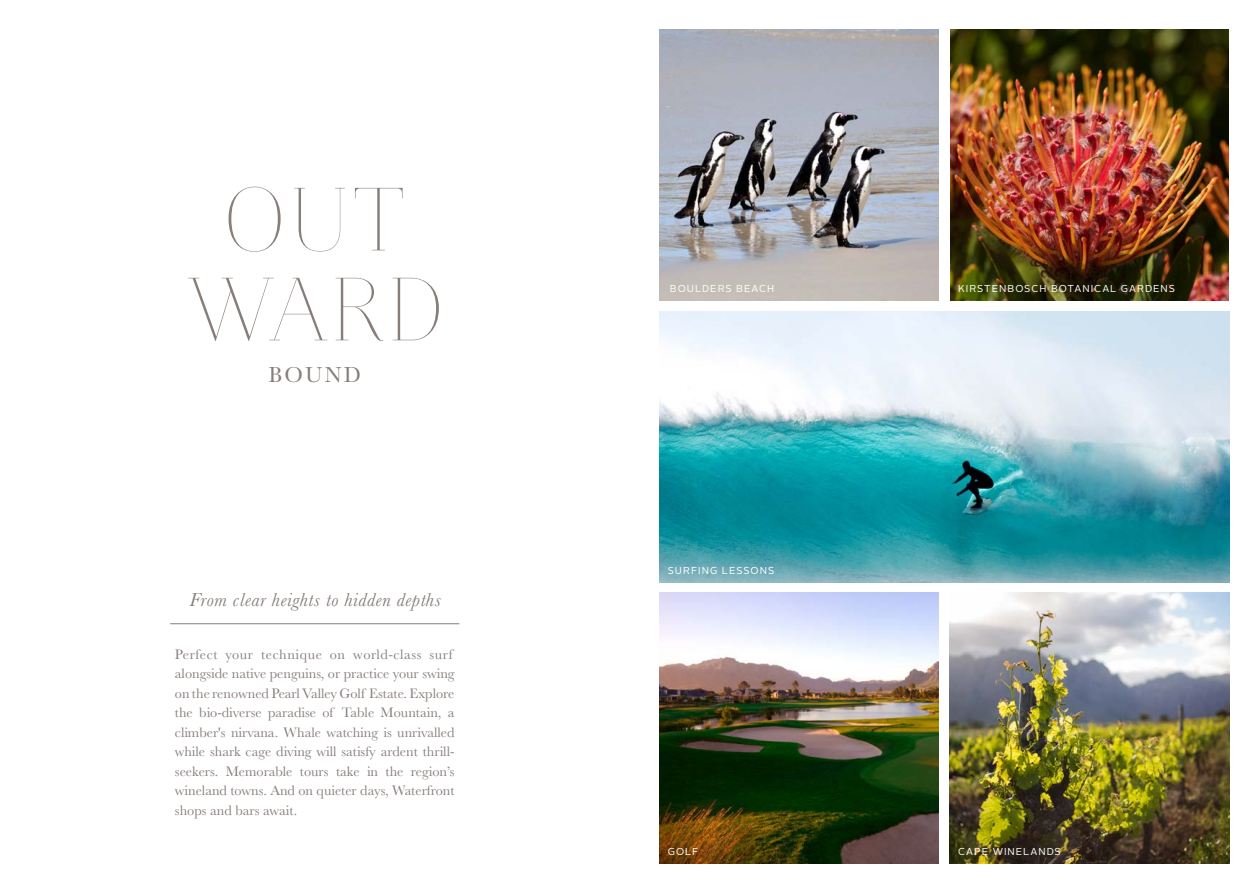
<style>
.page{position:relative;width:1259px;height:893px;background:#fff}
.page>*{position:absolute;margin:0;border:0;box-sizing:border-box;transform-origin:0 0}
.Large_Headings_Text{font:90px "Aire Light Pro";letter-spacing:.06em;color:#877e7a}
.Small_Headings_Baske{font:22.5px "Baskerville";letter-spacing:.1em;color:#877e7a}
.t1{font:italic 19.5px "Baskerville";letter-spacing:.03em;color:#877e7a}
.t2{font:14.25px/19.5px "Baskerville";color:#877e7a}
.captions{font:10.05px "Alright Sans";letter-spacing:.1em;color:#fff}
</style>
<div class="page">
<img style="left:659px;top:30px;width:280px;height:271px">
<img style="left:950px;top:30px;width:278px;height:271px">
<hr style="left:170px;top:623px;width:289px;height:1px;background:#877e7a">
<img style="left:949px;top:592px;width:280px;height:271px">
<img style="left:659px;top:592px;width:280px;height:271px">
<img style="left:659px;top:311px;width:570px;height:272px">
<p class="Large_Headings_Text" style="left:224px;top:167px;width:182px">OUT</p>
<p class="Large_Headings_Text" style="left:187px;top:257px;width:257px">WARD</p>
<p class="Small_Headings_Baske" style="left:268px;top:362px;width:94px">BOUND</p>
<p class="t1" style="left:189px;top:588px;width:253px">From clear heights to hidden depths</p>
<p class="t2" style="left:175px;top:644px;width:281px">Perfect your technique on world-class surf alongside native penguins, or practice your swing on the renowned Pearl Valley Golf Estate. Explore the bio-diverse paradise of Table Mountain, a climber's nirvana. Whale watching is unrivalled while shark cage diving will satisfy ardent thrill&shy;seekers. Memorable tours take in the region’s wineland towns. And on quieter days, Waterfront shops and bars await.</p>
<p class="captions" style="left:670px;top:282px;width:106px">BOULDERS BEACH</p>
<p class="captions" style="left:668px;top:564px;width:108px">SURFING LESSONS</p>
<p class="captions" style="left:958px;top:282px;width:218px">KIRSTENBOSCH BOTANICAL GARDENS</p>
<p class="captions" style="left:668px;top:844px;width:32px">GOLF</p>
<p class="captions" style="left:958px;top:844px;width:104px">CAPE WINELANDS</p>
</div>
